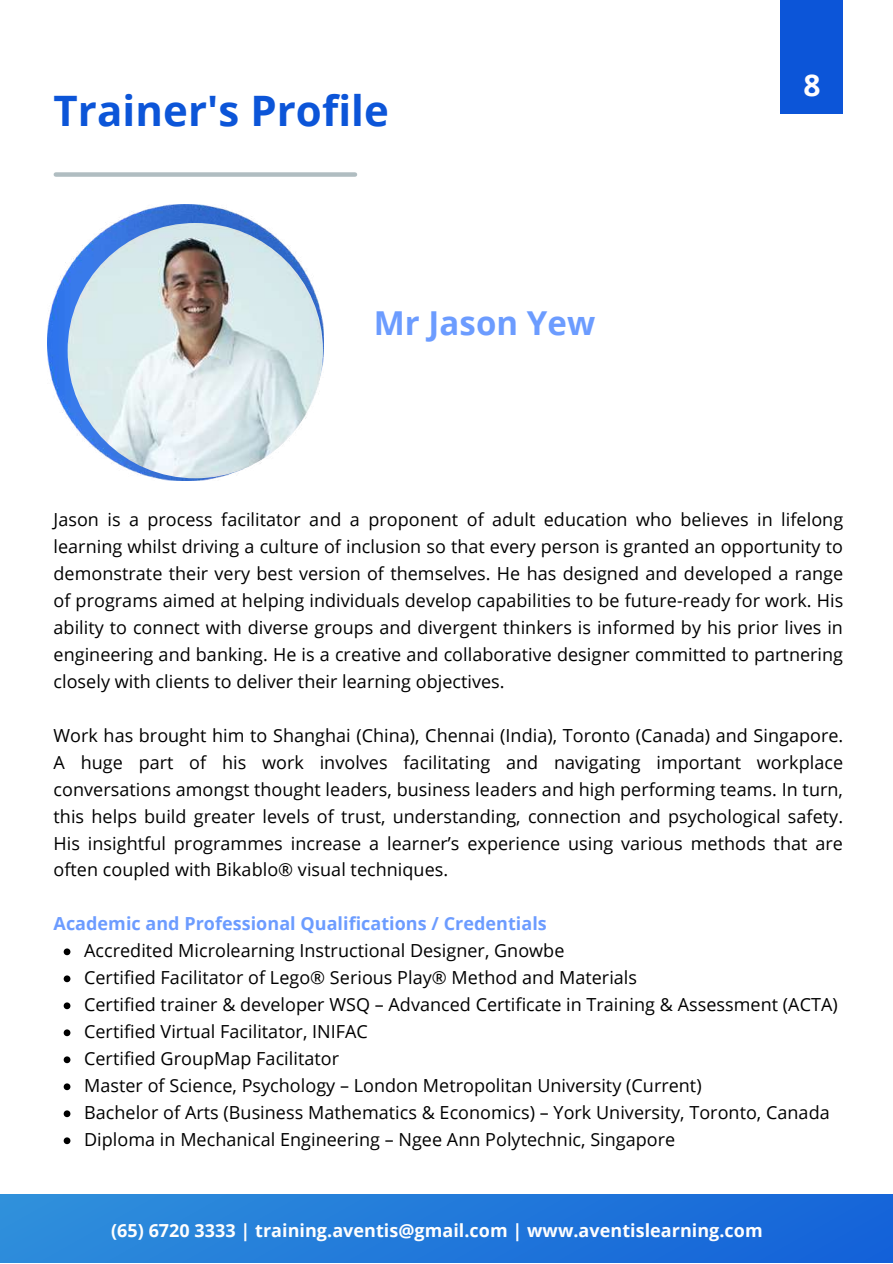
<style>
.page{position:relative;width:893px;height:1264px;background:#fff}
.page>*{position:absolute;margin:0;border:0;box-sizing:border-box;transform-origin:0 0}
.t1{font:700 42px "Open Sans";color:#0c55d8}
.t2{font:700 33px "Open Sans";color:#6c9cff}
.t3{font:700 30px "Open Sans";color:#fffdfe}
.t4{font:18px/27px "Open Sans";color:#000;text-align:justify}
.t5{font:700 18px "Open Sans";color:#fefefe}
.t6{font:700 18px "Open Sans";color:#6c9cff}
</style>
<div class="page">
<div style="left:780px;top:0;width:63px;height:114px;background:#0c55d8"></div>
<div style="left:56px;top:172px;width:299px;height:5px;background:#b0bdc1"></div>
<div style="left:0;top:1194px;width:892px;height:68px;background:linear-gradient(to right,#2e8fdb,#1463d9)"></div>
<img style="left:48px;top:205px;width:275px;height:275px">
<img style="left:68px;top:223px;width:255px;height:255px;border-radius:50%">
<svg style="left:64px;top:948px;width:6px;height:7px"></svg>
<svg style="left:64px;top:975px;width:6px;height:7px"></svg>
<svg style="left:64px;top:1002px;width:6px;height:7px"></svg>
<svg style="left:64px;top:1029px;width:6px;height:7px"></svg>
<svg style="left:64px;top:1056px;width:6px;height:7px"></svg>
<svg style="left:64px;top:1083px;width:6px;height:7px"></svg>
<svg style="left:64px;top:1110px;width:6px;height:7px"></svg>
<svg style="left:64px;top:1137px;width:6px;height:7px"></svg>
<h1 class="t1" style="left:54px;top:81px;width:337px">Trainer's Profile</h1>
<h2 class="t2" style="left:374px;top:300px;width:223px">Mr Jason Yew</h2>
<h3 class="t3" style="left:803px;top:63px;width:19px">8</h3>
<p class="t4" style="left:54px;top:505px;width:791px">Jason is a process facilitator and a proponent of adult education who believes in lifelong learning whilst driving a culture of inclusion so that every person is granted an opportunity to demonstrate their very best version of themselves. He has designed and developed a range of programs aimed at helping individuals develop capabilities to be future-ready for work. His ability to connect with diverse groups and divergent thinkers is informed by his prior lives in engineering and banking. He is a creative and collaborative designer committed to partnering closely with clients to deliver their learning objectives.</p>
<p class="t4" style="left:54px;top:721px;width:791px">Work has brought him to Shanghai (China), Chennai (India), Toronto (Canada) and Singapore.<br>A huge part of his work involves facilitating and navigating important workplace conversations amongst thought leaders, business leaders and high performing teams. In turn, this helps build greater levels of trust, understanding, connection and psychological safety.<br>His insightful programmes increase a learner’s experience using various methods that are often coupled with Bikablo® visual techniques.</p>
<p class="t6" style="left:54px;top:911px;width:494px">Academic and Professional Qualifications / Credentials</p>
<p class="t4" style="left:84px;top:937px;width:755px;text-align:left">Accredited Microlearning Instructional Designer, Gnowbe<br>Certified Facilitator of Lego® Serious Play® Method and Materials<br>Certified trainer &amp; developer WSQ – Advanced Certificate in Training &amp; Assessment (ACTA)<br>Certified Virtual Facilitator, INIFAC<br>Certified GroupMap Facilitator<br>Master of Science, Psychology – London Metropolitan University (Current)<br>Bachelor of Arts (Business Mathematics &amp; Economics) – York University, Toronto, Canada Diploma in Mechanical Engineering – Ngee Ann Polytechnic, Singapore</p>
<p class="t5" style="left:111px;top:1217px;width:653px">(65) 6720 3333 | training.aventis@gmail.com | www.aventislearning.com</p>
</div>
